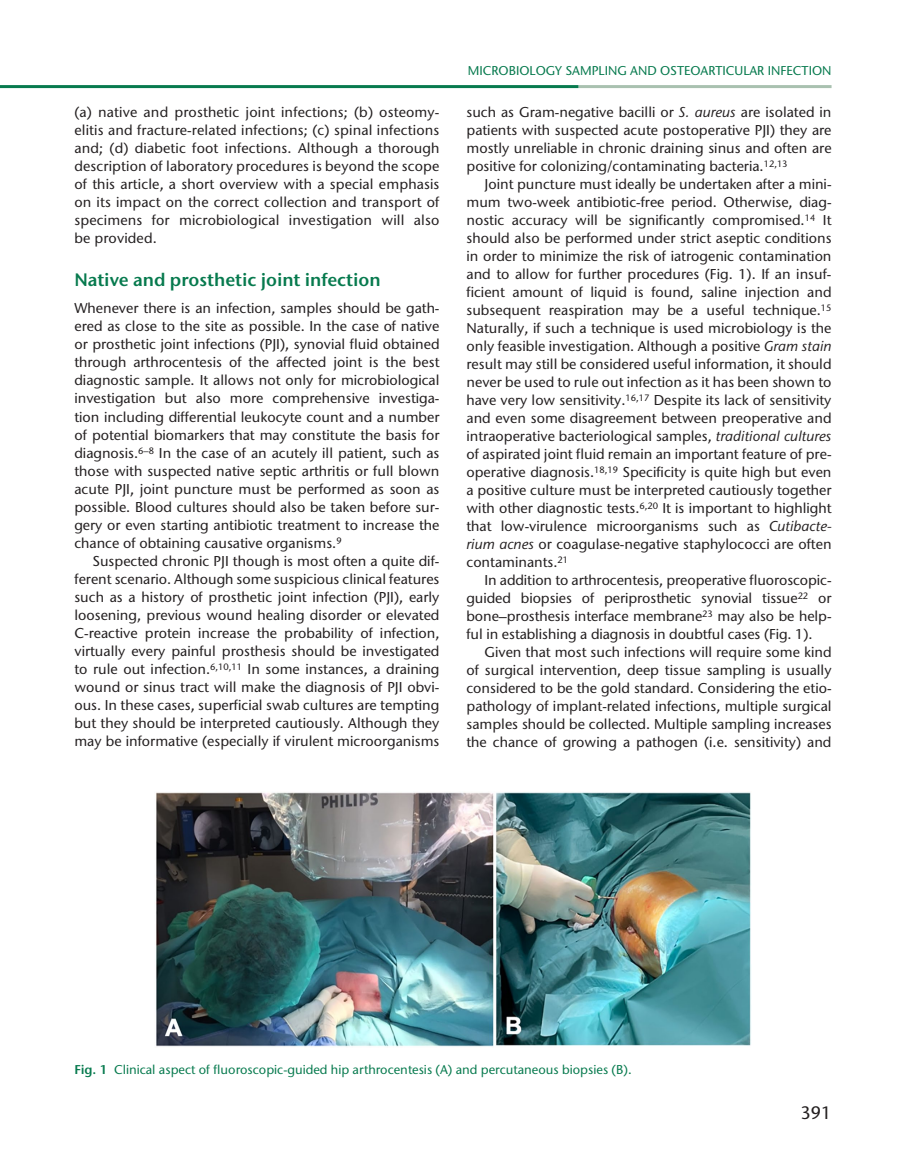
<style>
.page{position:relative;width:906px;height:1170px;background:#fff}
.page>*{position:absolute;margin:0;border:0;box-sizing:border-box;transform-origin:0 0}
.t1{font:600 18px "Stone Sans ITC Pro";color:#077a4e}
.t2{font:500 18px "Stone Sans ITC Pro";color:#231f20}
.t3{font:500 14.25px/18px "Stone Sans ITC Pro";color:#231f20;text-align:justify}
.t4{font:500 12.75px "Stone Sans ITC Pro";color:#077a4e}
.s1{font-style:italic}
.s2{font-weight:600}
</style>
<div class="page">
<hr style="left:578px;top:85px;width:253px;height:3px;background:#a9c1b0">
<hr style="left:0;top:85px;width:578px;height:3px;background:#077a4e">
<img style="left:156px;top:792px;width:595px;height:255px">
<p class="t3" style="left:74px;top:103px;width:367px">(a) native and prosthetic joint infections; (b) osteomy&shy;elitis and fracture-related infections; (c) spinal infections and; (d) diabetic foot infections. Although a thorough description of laboratory procedures is beyond the scope of this article, a short overview with a special emphasis on its impact on the correct collection and transport of specimens for microbiological investigation will also be provided.</p>
<p class="t1" style="left:74px;top:269px;width:308px">Native and prosthetic joint infection</p>
<p class="t3" style="left:74px;top:299px;width:366px">Whenever there is an infection, samples should be gath&shy;ered as close to the site as possible. In the case of native or prosthetic joint infections (PJI), synovial fluid obtained through arthrocentesis of the affected joint is the best diagnostic sample. It allows not only for microbiological investigation but also more comprehensive investiga&shy;tion including differential leukocyte count and a number of potential biomarkers that may constitute the basis for diagnosis.<sup>6–8</sup> In the case of an acutely ill patient, such as those with suspected native septic arthritis or full blown acute PJI, joint puncture must be performed as soon as possible. Blood cultures should also be taken before sur&shy;gery or even starting antibiotic treatment to increase the chance of obtaining causative organisms.<sup>9</sup></p>
<p class="t3" style="left:74px;top:551px;width:366px;text-indent:18px">Suspected chronic PJI though is most often a quite dif&shy;ferent scenario. Although some suspicious clinical features such as a history of prosthetic joint infection (PJI), early loosening, previous wound healing disorder or elevated C-reactive protein increase the probability of infection, virtually every painful prosthesis should be investigated to rule out infection.<sup>6,10,11</sup> In some instances, a draining wound or sinus tract will make the diagnosis of PJI obvi&shy;ous. In these cases, superficial swab cultures are tempting but they should be interpreted cautiously. Although they may be informative (especially if virulent microorganisms</p>
<p class="t4" style="left:468px;top:63px;width:21px">Microbiolog</p>
<p class="t4" style="left:555px;top:63px;width:20px">y sam</p>
<p class="t4" style="left:592px;top:63px;width:15px">pling</p>
<p class="t4" style="left:630px;top:63px;width:10px">and</p>
<p class="t4" style="left:660px;top:63px;width:9px">osteoartic</p>
<p class="t4" style="left:734px;top:63px;width:17px">ular</p>
<p class="t4" style="left:767px;top:63px;width:27px">infection</p>
<p class="t3" style="left:466px;top:103px;width:366px">such as Gram-negative bacilli or <span class="s1">S. aureus</span> are isolated in patients with suspected acute postoperative PJI) they are mostly unreliable in chronic draining sinus and often are positive for colonizing/contaminating bacteria.<sup>12,13</sup></p>
<p class="t3" style="left:466px;top:175px;width:366px;text-indent:18px">Joint puncture must ideally be undertaken after a mini&shy;mum two-week antibiotic-free period. Otherwise, diag&shy;nostic accuracy will be significantly compromised.<sup>14</sup> It should also be performed under strict aseptic conditions in order to minimize the risk of iatrogenic contamination and to allow for further procedures (Fig. 1). If an insuf&shy;ficient amount of liquid is found, saline injection and subsequent reaspiration may be a useful technique.<sup>15<br></sup>Naturally, if such a technique is used microbiology is the only feasible investigation. Although a positive <span class="s1">Gram stain </span>result may still be considered useful information, it should never be used to rule out infection as it has been shown to have very low sensitivity.<sup>16,17</sup> Despite its lack of sensitivity and even some disagreement between preoperative and intraoperative bacteriological samples, <span class="s1">traditional cultures </span>of aspirated joint fluid remain an important feature of pre&shy;operative diagnosis.<sup>18,19</sup> Specificity is quite high but even a positive culture must be interpreted cautiously together with other diagnostic tests.<sup>6,20</sup> It is important to highlight that low-virulence microorganisms such as <span class="s1">Cutibacte&shy;rium acnes</span> or coagulase-negative staphylococci are often contaminants.<sup>21</sup></p>
<p class="t3" style="left:466px;top:571px;width:366px;text-indent:18px">In addition to arthrocentesis, preoperative fluoroscopic&shy;guided biopsies of periprosthetic synovial tissue<sup>22</sup> or bone–prosthesis interface membrane<sup>23</sup> may also be help&shy;ful in establishing a diagnosis in doubtful cases (Fig. 1).</p>
<p class="t3" style="left:466px;top:643px;width:366px;text-indent:18px">Given that most such infections will require some kind of surgical intervention, deep tissue sampling is usually considered to be the gold standard. Considering the etio&shy;pathology of implant-related infections, multiple surgical samples should be collected. Multiple sampling increases the chance of growing a pathogen (i.e. sensitivity) and</p>
<p class="t4" style="left:74px;top:1061px;width:559px"><span class="s2">Fig. 1</span> Clinical aspect of fluoroscopic-guided hip arthrocentesis (A) and percutaneous biopsies (B).</p>
<p class="t2" style="left:800px;top:1101px;width:32px">391</p>
</div>
